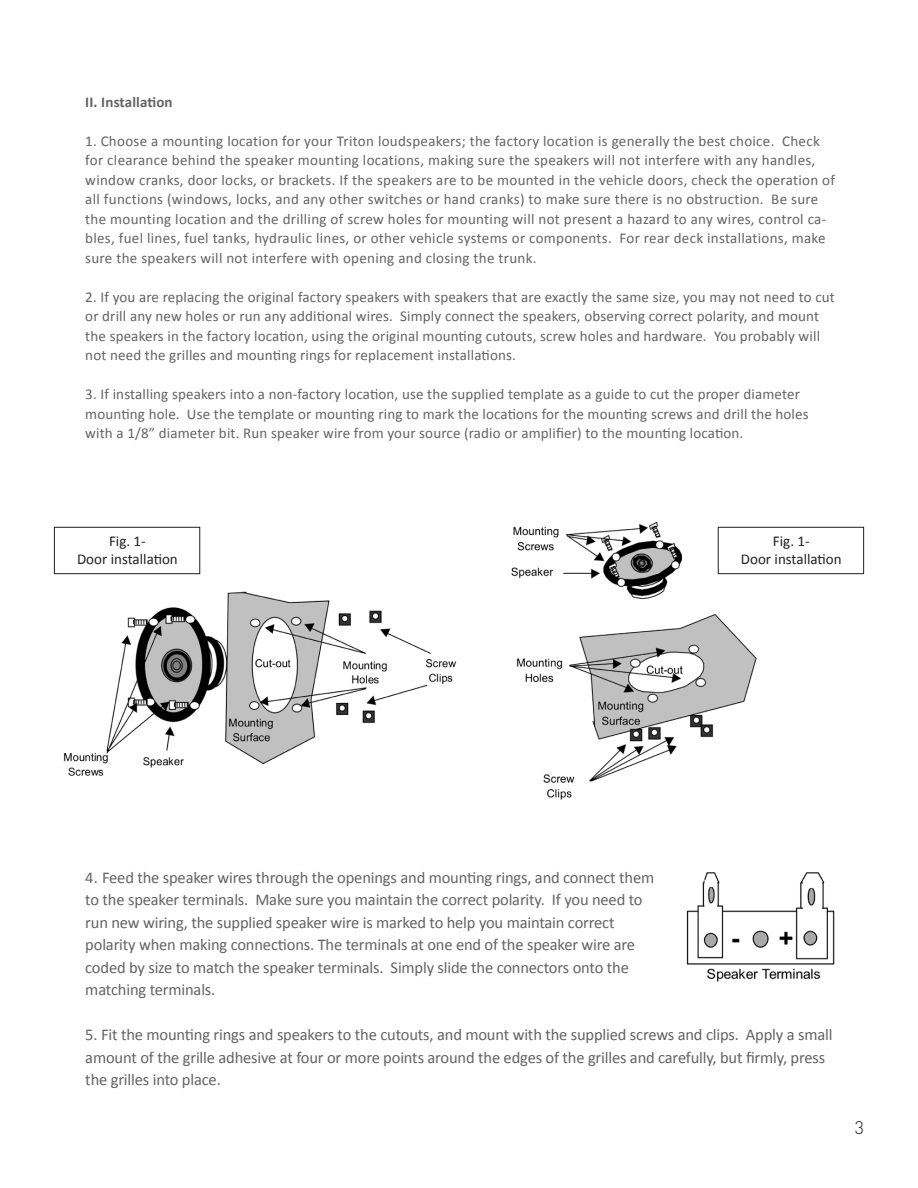
<style>
.page{position:relative;width:918px;height:1188px;background:#fff}
.page>*{position:absolute;margin:0;border:0;box-sizing:border-box;transform-origin:0 0}
.t1{font:300 18px "DIN Pro";color:#231f20}
.t2{font:16.5px/22.5px "Calibri";letter-spacing:-.01em;color:#626362}
.t3{font:15px/19.5px "Calibri";letter-spacing:.01em;color:#626362}
.t4{font:15px/18px "Calibri";color:#231f20;text-align:center}
.t5{font:700 15px "Calibri";letter-spacing:.01em;color:#626362}
</style>
<div class="page">
<img style="left:63px;top:591px;width:394px;height:185px">
<img style="left:511px;top:521px;width:252px;height:279px">
<div style="left:54px;top:527px;width:146px;height:47px;border:1px solid #231f20"></div>
<div style="left:718px;top:527px;width:146px;height:47px;border:1px solid #231f20"></div>
<img style="left:686px;top:872px;width:149px;height:110px">
<p class="t5" style="left:85px;top:93px;width:89px">II. Installation</p>
<p class="t3" style="left:85px;top:130px;width:751px">1. Choose a mounting location for your Triton loudspeakers; the factory location is generally the best choice. Check for clearance behind the speaker mounting locations, making sure the speakers will not interfere with any handles, window cranks, door locks, or brackets. If the speakers are to be mounted in the vehicle doors, check the operation of all functions (windows, locks, and any other switches or hand cranks) to make sure there is no obstruction. Be sure the mounting location and the drilling of screw holes for mounting will not present a hazard to any wires, control ca&shy;bles, fuel lines, fuel tanks, hydraulic lines, or other vehicle systems or components. For rear deck installations, make sure the speakers will not interfere with opening and closing the trunk.</p>
<p class="t3" style="left:85px;top:286px;width:751px">2. If you are replacing the original factory speakers with speakers that are exactly the same size, you may not need to cut or drill any new holes or run any additional wires. Simply connect the speakers, observing correct polarity, and mount the speakers in the factory location, using the original mounting cutouts, screw holes and hardware. You probably will not need the grilles and mounting rings for replacement installations.</p>
<p class="t3" style="left:85px;top:384px;width:725px">3. If installing speakers into a non-factory location, use the supplied template as a guide to cut the proper diameter mounting hole. Use the template or mounting ring to mark the locations for the mounting screws and drill the holes with a 1/8” diameter bit. Run speaker wire from your source (radio or amplifier) to the mounting location.</p>
<p class="t4" style="left:77px;top:532px;width:102px">Fig. 1-<br>Door installation</p>
<p class="t4" style="left:741px;top:532px;width:102px">Fig. 1-<br>Door installation</p>
<p class="t2" style="left:85px;top:865px;width:571px">4. Feed the speaker wires through the openings and mounting rings, and connect them to the speaker terminals. Make sure you maintain the correct polarity. If you need to run new wiring, the supplied speaker wire is marked to help you maintain correct polarity when making connections. The terminals at one end of the speaker wire are coded by size to match the speaker terminals. Simply slide the connectors onto the matching terminals.</p>
<p class="t2" style="left:85px;top:1023px;width:749px">5. Fit the mounting rings and speakers to the cutouts, and mount with the supplied screws and clips. Apply a small amount of the grille adhesive at four or more points around the edges of the grilles and carefully, but firmly, press the grilles into place.</p>
<p class="t1" style="left:855px;top:1114px;width:11px">3</p>
</div>
